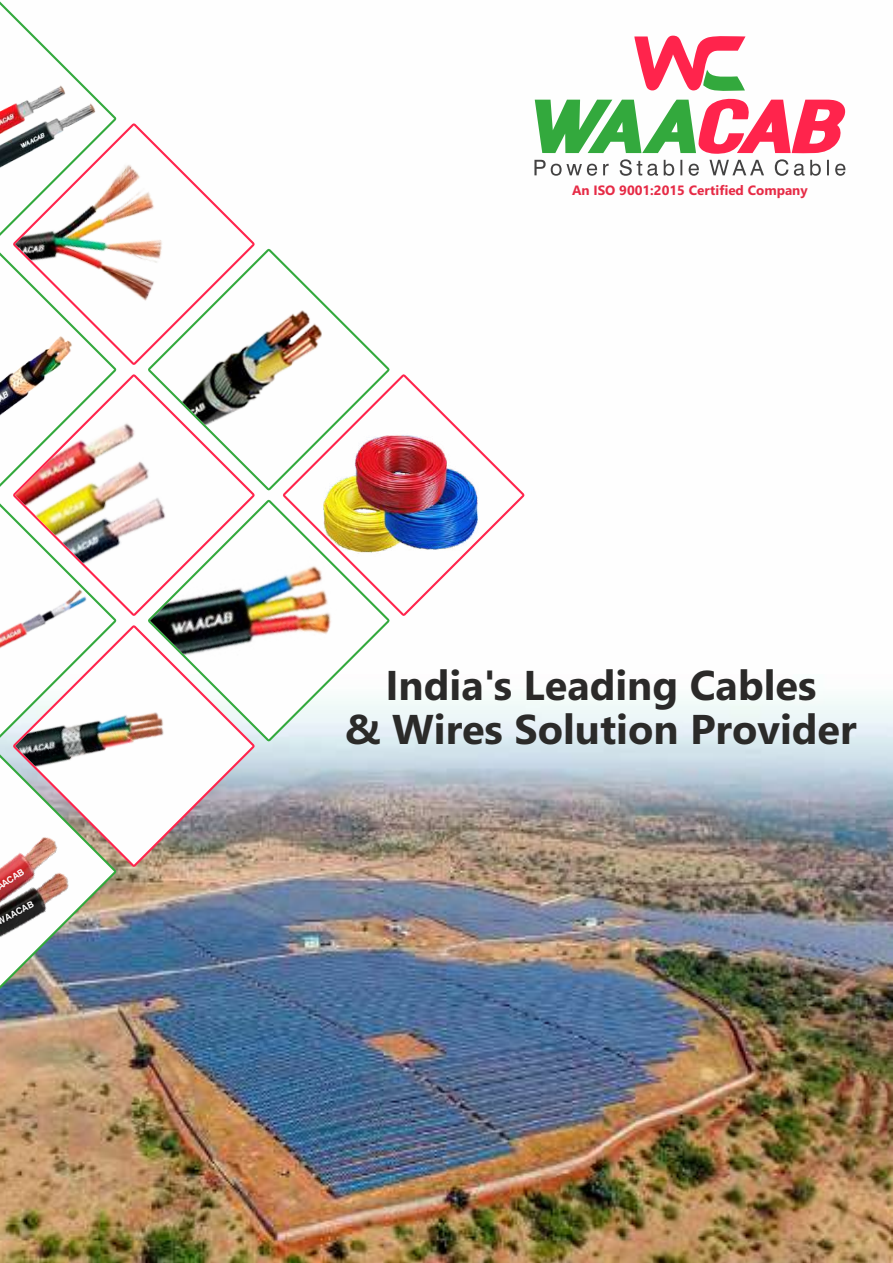
<style>
.page{position:relative;width:893px;height:1263px;background:#fff}
.page>*{position:absolute;margin:0;border:0;box-sizing:border-box;transform-origin:0 0}
.t1{font:700 41.55px/44.5px "Segoe UI";color:#2b2a29;text-align:center}
.t2{font:700 13.5px "Segoe UI";color:#e62b46}
.t3{font:700 8.85px "Swiss 721 BT";color:#fefefe}
</style>
<div class="page">
<img style="left:0;top:698px;width:893px;height:565px">
<img style="left:0;top:1px;width:120px;height:999px">
<img style="left:0;top:820px;width:92px;height:140px">
<svg style="left:9px;top:119px;width:246px;height:250px"></svg>
<svg style="left:15px;top:125px;width:238px;height:238px"></svg>
<img style="left:15px;top:125px;width:230px;height:205px">
<svg style="left:9px;top:370px;width:246px;height:250px"></svg>
<img style="left:15px;top:376px;width:238px;height:235px">
<svg style="left:9px;top:621px;width:250px;height:250px"></svg>
<svg style="left:15px;top:745px;width:238px;height:120px"></svg>
<img style="left:15px;top:627px;width:225px;height:228px">
<svg style="left:144px;top:245px;width:246px;height:249px"></svg>
<svg style="left:150px;top:251px;width:237px;height:237px"></svg>
<img style="left:181px;top:291px;width:160px;height:135px">
<svg style="left:144px;top:496px;width:249px;height:249px"></svg>
<img style="left:150px;top:502px;width:237px;height:237px">
<svg style="left:279px;top:370px;width:246px;height:250px"></svg>
<svg style="left:285px;top:376px;width:237px;height:238px"></svg>
<img style="left:306px;top:401px;width:184px;height:184px">
<svg style="left:534px;top:35px;width:312px;height:141px"></svg>
<p class="t3" style="left:1px;top:881px;width:26px;rotate:-33deg">ACAB</p>
<p class="t3" style="left:-3px;top:918px;width:41px;rotate:-27deg">WAACAB</p>
<p class="t2" style="left:572px;top:186px;width:237px">An ISO 9001:2015 Certified Company</p>
<p class="t1" style="left:345px;top:667px;width:513px">India's Leading Cables<br>&amp; Wires Solution Provider</p>
</div>
